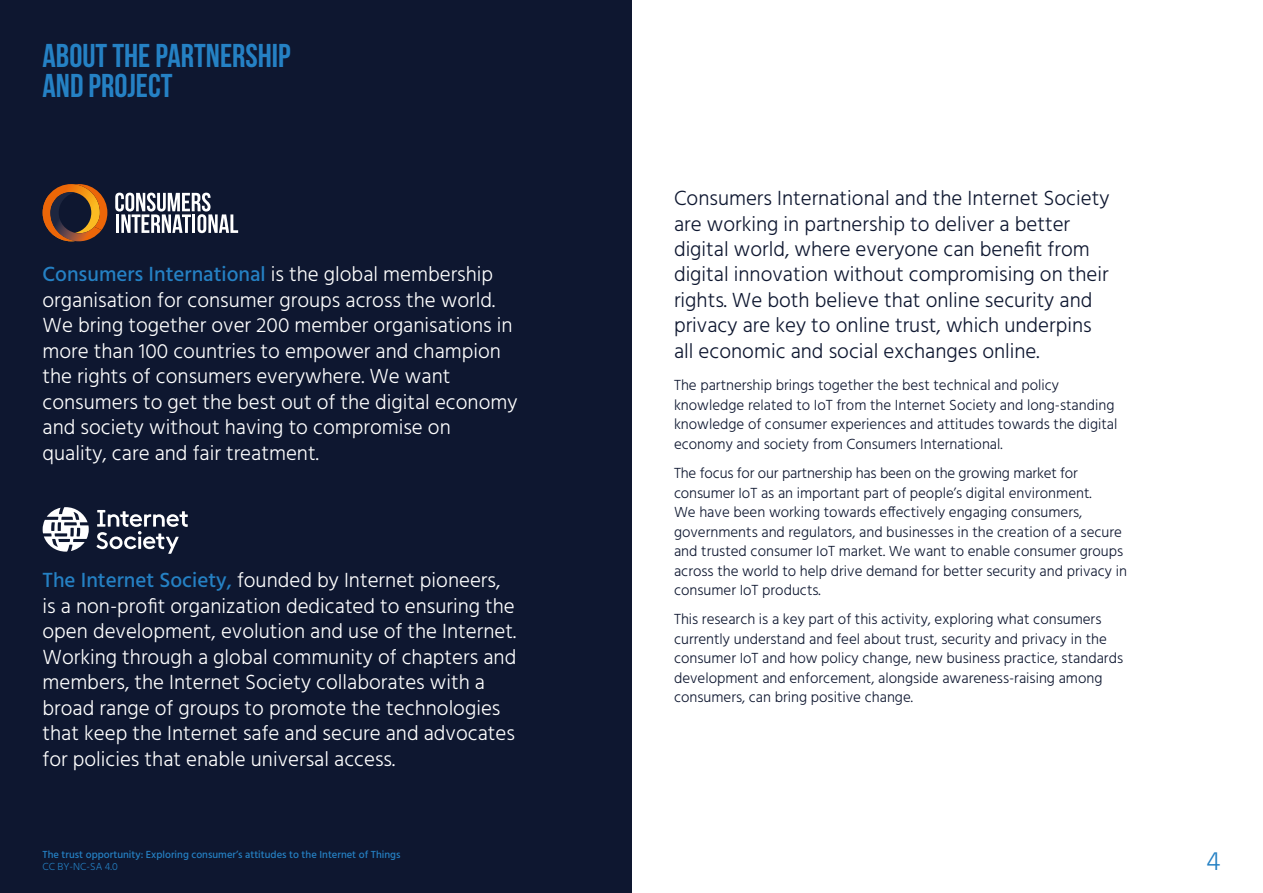
<style>
.page{position:relative;width:1263px;height:893px;background:#fff}
.page>*{position:absolute;margin:0;border:0;box-sizing:border-box;transform-origin:0 0}
.t1{font:700 33px/30px "Bebas Neue";color:#2581c4}
.t2{font:300 27px "Hind";color:#2581c4}
.t3{font:300 21px/25.5px "Hind";color:#fff}
.t4{font:300 21px/25.5px "Hind";color:#0e1730}
.t5{font:300 15px/19.5px "Hind";color:#0e1730}
.t6{font:500 10.5px "Hind";color:#2581c4}
.t7{font:300 10.5px "Hind";color:#2581c4}
.s1{font-weight:500;color:#2581c4}
</style>
<div class="page">
<div style="left:0;top:0;width:631px;height:893px;background:#0e1730"></div>
<svg style="left:43px;top:184px;width:64px;height:57px"></svg>
<svg style="left:115px;top:193px;width:123px;height:40px"></svg>
<svg style="left:43px;top:507px;width:46px;height:45px"></svg>
<svg style="left:96px;top:510px;width:92px;height:44px"></svg>
<h1 class="t1" style="left:43px;top:40px;width:250px">ABOUT THE PARTNERSHIP<br>AND PROJECT</h1>
<p class="t3" style="left:43px;top:263px;width:476px"><span class="s1">Consumers International</span> is the global membership organisation for consumer groups across the world.<br>We bring together over 200 member organisations in more than 100 countries to empower and champion the rights of consumers everywhere. We want consumers to get the best out of the digital economy and society without having to compromise on quality, care and fair treatment.</p>
<p class="t3" style="left:43px;top:569px;width:475px"><span class="s1">The Internet Society,</span> founded by Internet pioneers, is a non-profit organization dedicated to ensuring the open development, evolution and use of the Internet.<br>Working through a global community of chapters and members, the Internet Society collaborates with a broad range of groups to promote the technologies that keep the Internet safe and secure and advocates for policies that enable universal access.</p>
<p class="t6" style="left:43px;top:847px;width:359px">The trust opportunity: Exploring consumer’s attitudes to the Internet of Things</p>
<p class="t7" style="left:43px;top:859px;width:77px">CC BY-NC-SA 4.0</p>
<p class="t4" style="left:674px;top:187px;width:437px">Consumers International and the Internet Society are working in partnership to deliver a better digital world, where everyone can benefit from digital innovation without compromising on their rights. We both believe that online security and privacy are key to online trust, which underpins all economic and social exchanges online.</p>
<p class="t5" style="left:674px;top:377px;width:445px">The partnership brings together the best technical and policy knowledge related to IoT from the Internet Society and long-standing knowledge of consumer experiences and attitudes towards the digital economy and society from Consumers International.</p>
<p class="t5" style="left:674px;top:464px;width:454px">The focus for our partnership has been on the growing market for consumer IoT as an important part of people’s digital environment.<br>We have been working towards effectively engaging consumers, governments and regulators, and businesses in the creation of a secure and trusted consumer IoT market. We want to enable consumer groups across the world to help drive demand for better security and privacy in consumer IoT products.</p>
<p class="t5" style="left:674px;top:611px;width:451px">This research is a key part of this activity, exploring what consumers currently understand and feel about trust, security and privacy in the consumer IoT and how policy change, new business practice, standards development and enforcement, alongside awareness-raising among consumers, can bring positive change.</p>
<h2 class="t2" style="left:1206px;top:843px;width:16px">4</h2>
</div>
